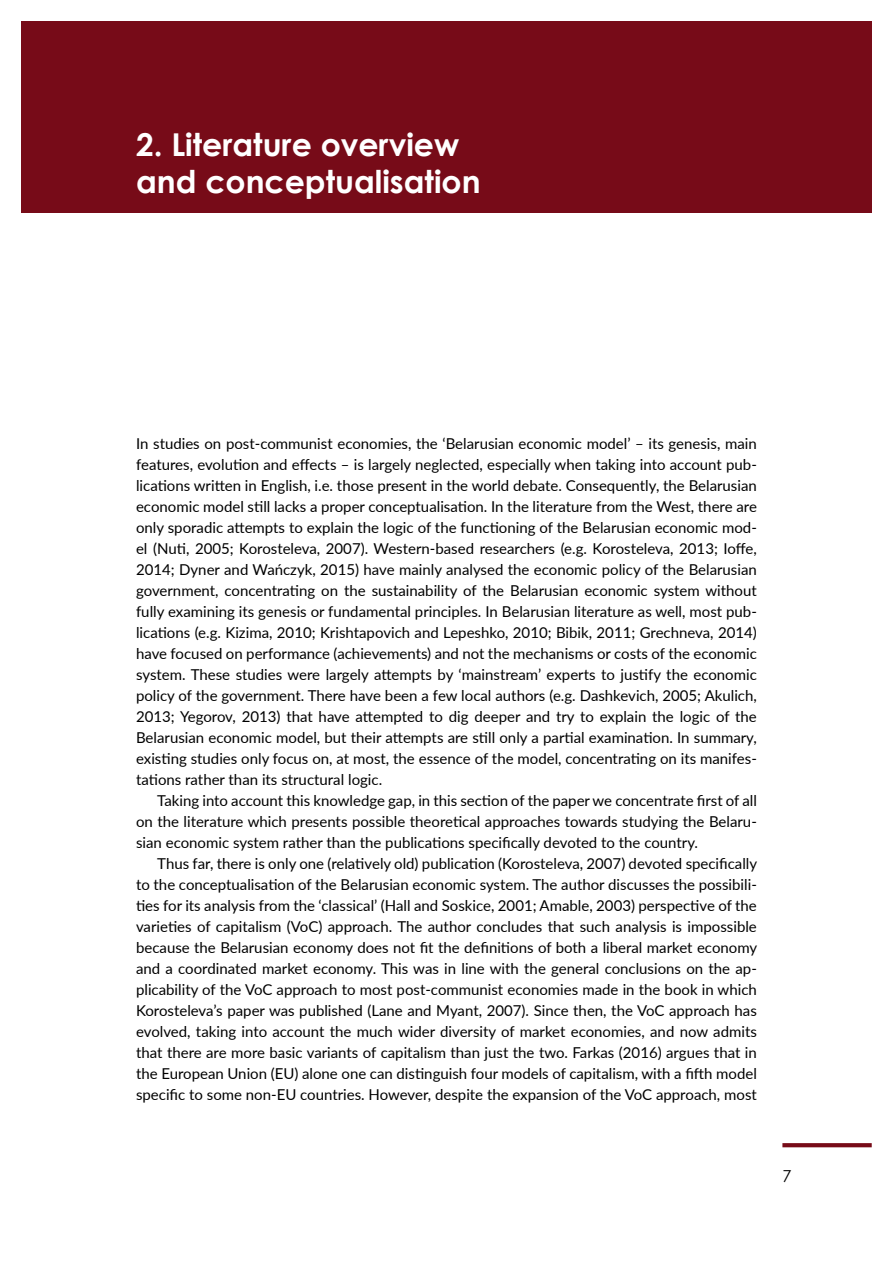
<style>
.page{position:relative;width:893px;height:1263px;background:#fff}
.page>*{position:absolute;margin:0;border:0;box-sizing:border-box;transform-origin:0 0}
.t1{font:700 31.5px/37.8px "Century Gothic";color:#fff}
.t2{font:16.5px "Century Gothic";color:#000}
.t3{font:15px/21px "Lato";color:#000;text-align:justify}
</style>
<div class="page">
<svg style="left:782px;top:1143px;width:90px;height:4px"></svg>
<div style="left:21px;top:21px;width:851px;height:192px;background:#770b18"></div>
<h1 class="t1" style="left:136px;top:124px;width:346px">2. Literature overview and conceptualisation</h1>
<p class="t3" style="left:136px;top:432px;width:622px">In studies on post-communist economies, the ‘Belarusian economic model’ – its genesis, main features, evolution and effects – is largely neglected, especially when taking into account pub&shy;lications written in English, i.e. those present in the world debate. Consequently, the Belarusian economic model still lacks a proper conceptualisation. In the literature from the West, there are only sporadic attempts to explain the logic of the functioning of the Belarusian economic mod&shy;el (Nuti, 2005; Korosteleva, 2007). Western-based researchers (e.g. Korosteleva, 2013; Ioffe, 2014; Dyner and Wańczyk, 2015) have mainly analysed the economic policy of the Belarusian government, concentrating on the sustainability of the Belarusian economic system without fully examining its genesis or fundamental principles. In Belarusian literature as well, most pub&shy;lications (e.g. Kizima, 2010; Krishtapovich and Lepeshko, 2010; Bibik, 2011; Grechneva, 2014) have focused on performance (achievements) and not the mechanisms or costs of the economic system. These studies were largely attempts by ‘mainstream’ experts to justify the economic policy of the government. There have been a few local authors (e.g. Dashkevich, 2005; Akulich, 2013; Yegorov, 2013) that have attempted to dig deeper and try to explain the logic of the Belarusian economic model, but their attempts are still only a partial examination. In summary, existing studies only focus on, at most, the essence of the model, concentrating on its manifes&shy;tations rather than its structural logic.</p>
<p class="t3" style="left:136px;top:789px;width:622px;text-indent:21px">Taking into account this knowledge gap, in this section of the paper we concentrate first of all on the literature which presents possible theoretical approaches towards studying the Belaru&shy;sian economic system rather than the publications specifically devoted to the country.</p>
<p class="t3" style="left:136px;top:852px;width:623px;text-indent:21px">Thus far, there is only one (relatively old) publication (Korosteleva, 2007) devoted specifically to the conceptualisation of the Belarusian economic system. The author discusses the possibili&shy;ties for its analysis from the ‘classical’ (Hall and Soskice, 2001; Amable, 2003) perspective of the varieties of capitalism (VoC) approach. The author concludes that such analysis is impossible because the Belarusian economy does not fit the definitions of both a liberal market economy and a coordinated market economy. This was in line with the general conclusions on the ap&shy;plicability of the VoC approach to most post-communist economies made in the book in which Korosteleva’s paper was published (Lane and Myant, 2007). Since then, the VoC approach has evolved, taking into account the much wider diversity of market economies, and now admits that there are more basic variants of capitalism than just the two. Farkas (2016) argues that in the European Union (EU) alone one can distinguish four models of capitalism, with a fifth model specific to some non-EU countries. However, despite the expansion of the VoC approach, most</p>
<p class="t2" style="left:782px;top:1165px;width:11px">7</p>
</div>
